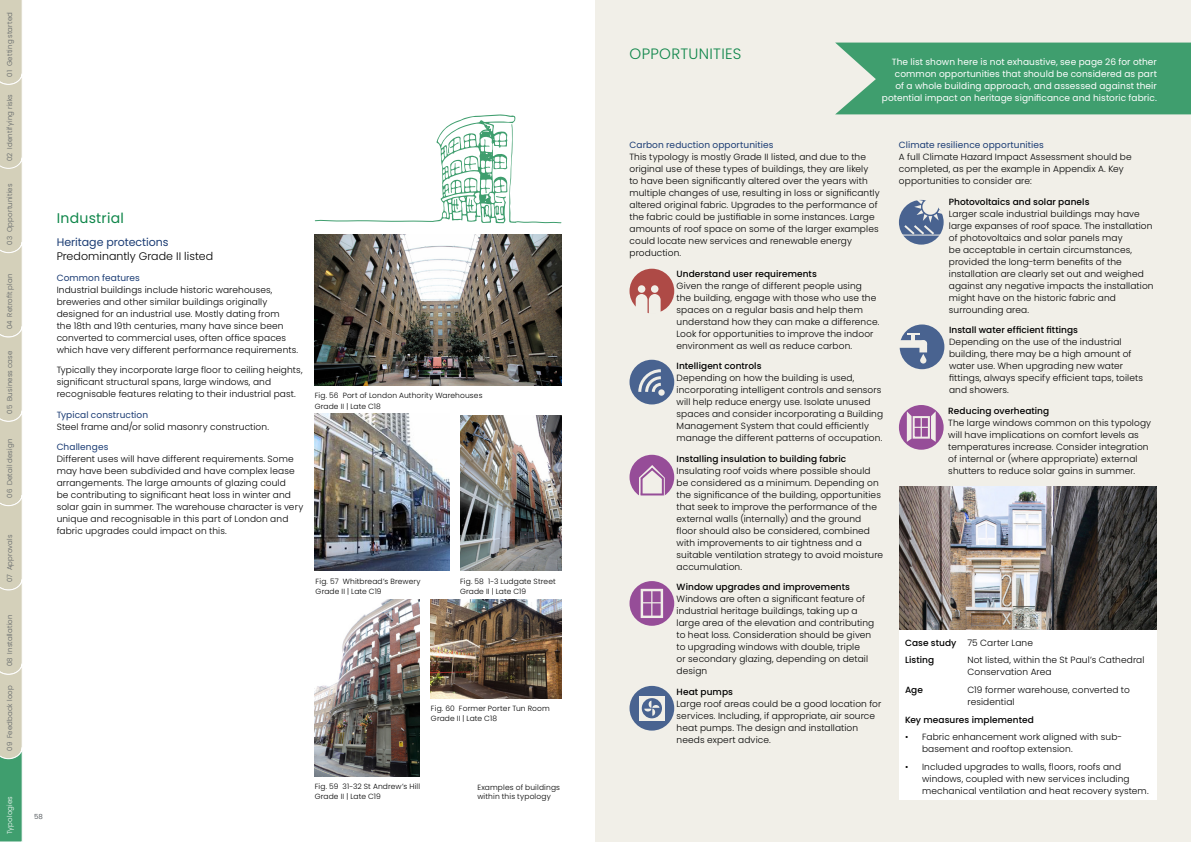
<style>
.page{position:relative;width:1191px;height:842px;background:#fff}
.page>*{position:absolute;margin:0;border:0;box-sizing:border-box;transform-origin:0 0}
.t1{font:300 15px "Poppins";letter-spacing:.02em;color:#0f864a}
.t2{font:14px "Poppins";letter-spacing:.02em;color:#0f864a}
.t3{font:300 11px/14px "Poppins";letter-spacing:.005em;color:#000}
.t4{font:300 9px/12px "Poppins";letter-spacing:.015em;color:#000}
.t5{font:9px/12px "Poppins";letter-spacing:.01em;color:#fff;text-align:right}
.t6{font:500 9px/17.7px "Poppins";letter-spacing:.005em;color:#000}
.t7{font:300 7.5px/10.4px "Poppins";letter-spacing:.02em;color:#000}
.t8{font:300 7px "Poppins";letter-spacing:.02em;color:#5b6064}
.t9{font:300 7px "Poppins";letter-spacing:.025em;color:#fff}
.t10{font:7px "Poppins";color:#5b6064}
.s1{font-weight:400;color:#1b3c74}
.s2{font-weight:500}
.s3{font-weight:300}
</style>
<div class="page">
<img style="left:315px;top:463px;width:134px;height:108px">
<img style="left:315px;top:599px;width:104px;height:178px">
<img style="left:460px;top:415px;width:101px;height:156px">
<img style="left:315px;top:234px;width:246px;height:152px">
<img style="left:431px;top:599px;width:130px;height:99px">
<div style="left:595px;top:0;width:596px;height:842px;background:#f1efe8"></div>
<div style="left:835px;top:43px;width:356px;height:71px;background:#3f9e6e"></div>
<div style="left:629px;top:269px;width:45px;height:44px;background:#ae4a46;border-radius:50%"></div>
<div style="left:638px;top:285px;width:7px;height:8px;background:#f1efe8;border-radius:50%"></div>
<svg style="left:635px;top:294px;width:25px;height:20px"></svg>
<div style="left:651px;top:285px;width:7px;height:8px;background:#f1efe8;border-radius:50%"></div>
<div style="left:629px;top:360px;width:45px;height:44px;background:#496390;border-radius:50%"></div>
<svg style="left:638px;top:369px;width:26px;height:26px"></svg>
<div style="left:629px;top:455px;width:45px;height:44px;background:#964d98;border-radius:50%"></div>
<svg style="left:638px;top:465px;width:28px;height:34px"></svg>
<div style="left:629px;top:581px;width:45px;height:45px;background:#964d98;border-radius:50%"></div>
<div style="left:640px;top:589px;width:23px;height:29px;border:2px solid #f1efe8"></div>
<svg style="left:641px;top:590px;width:22px;height:27px"></svg>
<div style="left:629px;top:686px;width:45px;height:45px;background:#496390;border-radius:50%"></div>
<div style="left:639px;top:696px;width:25px;height:24px;background:#f1efe8"></div>
<div style="left:642px;top:698px;width:20px;height:20px;background:#496390;border-radius:50%"></div>
<svg style="left:644px;top:701px;width:15px;height:15px"></svg>
<div style="left:899px;top:200px;width:44px;height:45px;background:#496390;border-radius:50%"></div>
<svg style="left:902px;top:199px;width:42px;height:38px"></svg>
<hr style="left:901px;top:235px;width:40px;height:1px;background:#f1efe8">
<div style="left:899px;top:324px;width:45px;height:45px;background:#496390;border-radius:50%"></div>
<svg style="left:899px;top:333px;width:28px;height:31px"></svg>
<svg style="left:314px;top:114px;width:248px;height:110px"></svg>
<img style="left:899px;top:486px;width:258px;height:144px">
<div style="left:899px;top:630px;width:258px;height:170px;background:#fff"></div>
<svg style="left:0;top:0;width:23px;height:842px;background:#c8ceb7"></svg>
<img style="left:314px;top:373px;width:188px;height:90px">
<svg style="left:898px;top:405px;width:46px;height:45px"></svg>
<p class="t8" style="left:6px;top:77px;width:66px;rotate:-90deg">01 Getting started</p>
<p class="t8" style="left:6px;top:161px;width:68px;rotate:-90deg">02 Identifying risks</p>
<p class="t8" style="left:6px;top:245px;width:63px;rotate:-90deg">03 Opportunities</p>
<p class="t8" style="left:6px;top:329px;width:57px;rotate:-90deg">04 Retrofit plan</p>
<p class="t8" style="left:6px;top:413px;width:64px;rotate:-90deg">05 Business case</p>
<p class="t8" style="left:6px;top:498px;width:61px;rotate:-90deg">06 Detail design</p>
<p class="t8" style="left:6px;top:582px;width:49px;rotate:-90deg">07 Approvals</p>
<p class="t8" style="left:6px;top:666px;width:53px;rotate:-90deg">08 Installation</p>
<p class="t8" style="left:6px;top:751px;width:67px;rotate:-90deg">09 Feedback loop</p>
<p class="t9" style="left:6px;top:834px;width:40px;rotate:-90deg">Typologies</p>
<p class="t2" style="left:57px;top:210px;width:69px">Industrial</p>
<p class="t3" style="left:57px;top:235px;width:158px"><span class="s1">Heritage protections<br></span>Predominantly Grade II listed</p>
<p class="t4" style="left:57px;top:271px;width:243px"><span class="s1">Common features<br></span>Industrial buildings include historic warehouses, breweries and other similar buildings originally designed for an industrial use. Mostly dating from<br>the 18th and 19th centuries, many have since been converted to commercial uses, often office spaces which have very different performance requirements.</p>
<p class="t4" style="left:57px;top:364px;width:247px">Typically they incorporate large floor to ceiling heights, significant structural spans, large windows, and recognisable features relating to their industrial past.</p>
<p class="t4" style="left:57px;top:408px;width:214px"><span class="s1">Typical construction<br></span>Steel frame and/or solid masonry construction.</p>
<p class="t4" style="left:57px;top:441px;width:248px"><span class="s1">Challenges<br></span>Different uses will have different requirements. Some may have been subdivided and have complex lease arrangements. The large amounts of glazing could<br>be contributing to significant heat loss in winter and solar gain in summer. The warehouse character is very unique and recognisable in this part of London and fabric upgrades could impact on this.</p>
<p class="t7" style="left:315px;top:391px;width:169px">Fig. 56 Port of London Authority Warehouses<br>Grade II | Late C18</p>
<p class="t7" style="left:316px;top:576px;width:107px">Fig. 57 Whitbread’s Brewery<br>Grade II | Late C19</p>
<p class="t7" style="left:460px;top:576px;width:97px">Fig. 58 1-3 Ludgate Street<br>Grade II | Late C19</p>
<p class="t10" style="left:34px;top:812px;width:10px">58</p>
<p class="t7" style="left:431px;top:703px;width:120px">Fig. 60 Former Porter Tun Room<br>Grade II | Late C18</p>
<p class="t7" style="left:315px;top:781px;width:107px">Fig. 59 31-32 St Andrew’s Hill<br>Grade II | Late C19</p>
<p class="t7" style="left:477px;top:783px;width:84px;line-height:9px">Examples of buildings within this typology</p>
<p class="t1" style="left:629px;top:45px;width:113px">OPPORTUNITIES</p>
<p class="t5" style="left:882px;top:56px;width:276px">The list shown here is not exhaustive, see page 26 for other common opportunities that should be considered as part<br>of a whole building approach, and assessed against their potential impact on heritage significance and historic fabric.</p>
<p class="t4" style="left:629px;top:139px;width:252px"><span class="s1">Carbon reduction opportunities<br></span>This typology is mostly Grade II listed, and due to the original use of these types of buildings, they are likely<br>to have been significantly altered over the years with multiple changes of use, resulting in loss or significantly altered original fabric. Upgrades to the performance of the fabric could be justifiable in some instances. Large amounts of roof space on some of the larger examples could locate new services and renewable energy production.</p>
<p class="t4" style="left:676px;top:267px;width:204px"><span class="s2">Understand user requirements<br></span>Given the range of different people using<br>the building, engage with those who use the spaces on a regular basis and help them understand how they can make a difference.<br>Look for opportunities to improve the indoor environment as well as reduce carbon.</p>
<p class="t4" style="left:676px;top:360px;width:208px"><span class="s2">Intelligent controls<br></span>Depending on how the building is used, incorporating intelligent controls and sensors will help reduce energy use. Isolate unused spaces and consider incorporating a Building Management System that could efficiently manage the different patterns of occupation.</p>
<p class="t4" style="left:676px;top:452px;width:208px"><span class="s2">Installing insulation to building fabric </span>Insulating roof voids where possible should be considered as a minimum. Depending on the significance of the building, opportunities that seek to improve the performance of the external walls (internally) and the ground floor should also be considered, combined with improvements to air tightness and a suitable ventilation strategy to avoid moisture accumulation.</p>
<p class="t4" style="left:676px;top:581px;width:199px"><span class="s2">Window upgrades and improvements </span>Windows are often a significant feature of industrial heritage buildings, taking up a large area of the elevation and contributing to heat loss. Consideration should be given to upgrading windows with double, triple<br>or secondary glazing, depending on detail design</p>
<p class="t4" style="left:676px;top:685px;width:206px"><span class="s2">Heat pumps<br></span>Large roof areas could be a good location for services. Including, if appropriate, air source heat pumps. The design and installation needs expert advice.</p>
<p class="t4" style="left:899px;top:139px;width:234px"><span class="s1">Climate resilience opportunities<br></span>A full Climate Hazard Impact Assessment should be completed, as per the example in Appendix A. Key opportunities to consider are:</p>
<p class="t4" style="left:948px;top:195px;width:206px"><span class="s2">Photovoltaics and solar panels<br></span>Larger scale industrial buildings may have large expanses of roof space. The installation of photovoltaics and solar panels may<br>be acceptable in certain circumstances, provided the long-term benefits of the installation are clearly set out and weighed against any negative impacts the installation might have on the historic fabric and surrounding area.</p>
<p class="t4" style="left:949px;top:324px;width:195px"><span class="s2">Install water efficient fittings<br></span>Depending on the use of the industrial building, there may be a high amount of water use. When upgrading new water fittings, always specify efficient taps, toilets and showers.</p>
<p class="t4" style="left:948px;top:404px;width:204px"><span class="s2">Reducing overheating<br></span>The large windows common on this typology will have implications on comfort levels as temperatures increase. Consider integration of internal or (where appropriate) external shutters to reduce solar gains in summer.</p>
<p class="t6" style="left:905px;top:634px;width:129px">Case study <span class="s3">75 Carter Lane<br></span>Listing</p>
<p class="t4" style="left:967px;top:654px;width:178px">Not listed, within the St Paul’s Cathedral<br>Conservation Area</p>
<p class="t6" style="left:905px;top:681px;width:19px">Age</p>
<p class="t4" style="left:967px;top:684px;width:164px">C19 former warehouse, converted to residential</p>
<p class="t6" style="left:905px;top:711px;width:130px">Key measures implemented</p>
<p class="t4" style="left:922px;top:731px;width:202px;text-indent:-17px">• Fabric enhancement work aligned with sub&shy;basement and rooftop extension.</p>
<p class="t4" style="left:922px;top:761px;width:228px;text-indent:-17px">• Included upgrades to walls, floors, roofs and windows, coupled with new services including mechanical ventilation and heat recovery system.</p>
</div>
